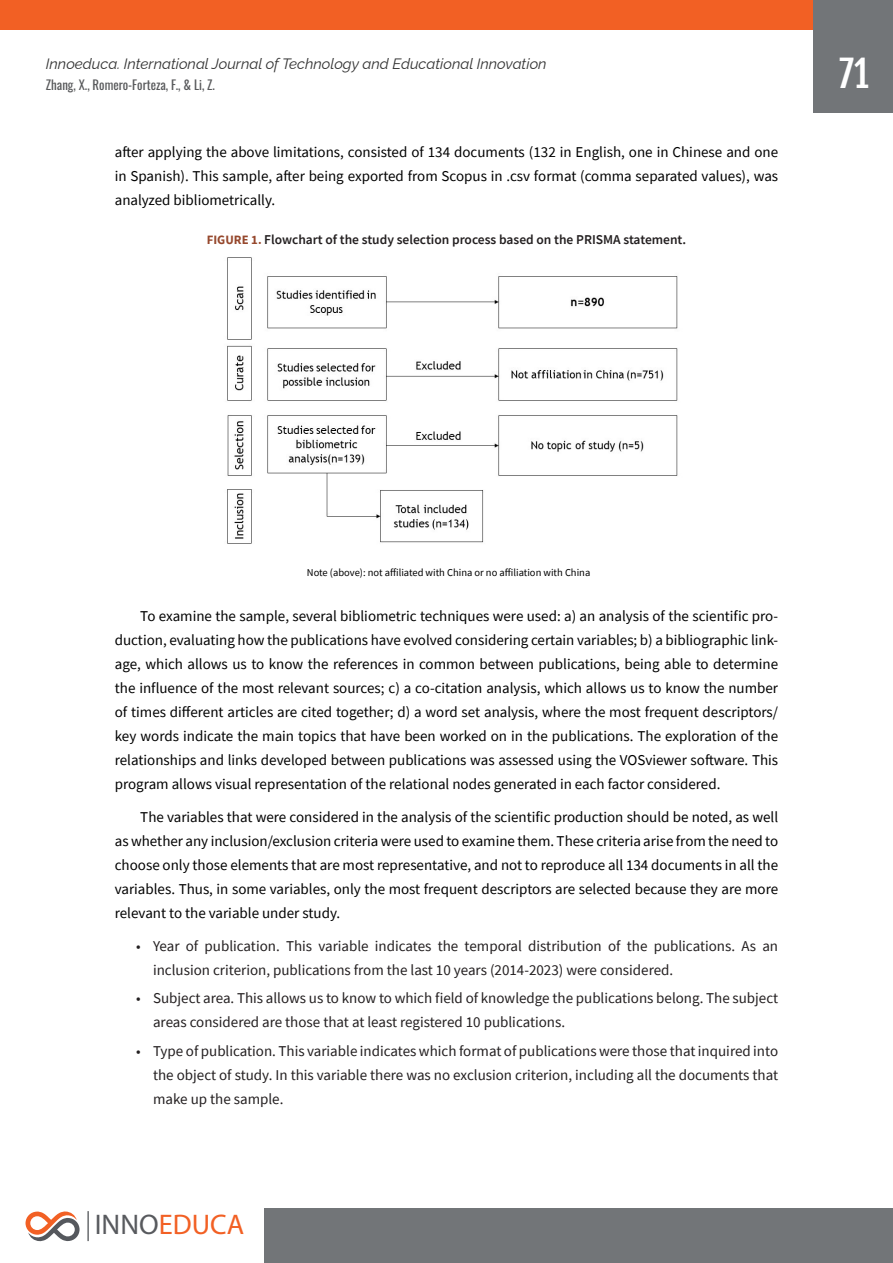
<style>
.page{position:relative;width:893px;height:1263px;background:#fff}
.page>*{position:absolute;margin:0;border:0;box-sizing:border-box;transform-origin:0 0}
.t1{font:36px "Fjalla One";color:#fff}
.t2{font:28.5px "Myriad Pro";color:#f26024}
.PARRAFO{font:15px/24px "Source Sans Pro";color:#000;text-align:justify}
.t3{font:15px/24px "Source Sans Pro";color:#231f20}
.t4{font:italic 15px "Raleway";color:#333}
.TITULO_TABLA{font:600 13.5px "Source Sans Pro";color:#231f20}
.t5{font:12.75px "Oswald";color:#57585a}
.TEXTO_TABLA{font:10.5px "Source Sans Pro";color:#000}
.s1{font-weight:700;font-size:12.75px;color:#96482d}
.s2{font-family:"Calibri";font-weight:700;color:#96472b}
.s3{color:#585a5e}
</style>
<div class="page">
<div style="left:0;top:0;width:893px;height:30px;background:#f26024"></div>
<hr style="left:0;top:0;width:1px;height:112px;background:#727578">
<div style="left:814px;top:0;width:79px;height:112px;background:#727578"></div>
<div style="left:264px;top:1209px;width:629px;height:54px;background:#727578"></div>
<img style="left:87px;top:1211px;width:2px;height:30px">
<svg style="left:26px;top:1211px;width:54px;height:30px"></svg>
<img style="left:227px;top:257px;width:451px;height:287px">
<p class="t4" style="left:46px;top:51px;width:502px">Innoeduca. International Journal of Technology and Educational Innovation</p>
<p class="t5" style="left:46px;top:74px;width:171px">Zhang, X., Romero-Forteza, F., &amp; Li, Z.</p>
<p class="PARRAFO" style="left:115px;top:140px;width:665px">after applying the above limitations, consisted of 134 documents (132 in English, one in Chinese and one in Spanish). This sample, after being exported from Scopus in .csv format (comma separated values), was analyzed bibliometrically.</p>
<p class="TITULO_TABLA" style="left:207px;top:231px;width:481px"><span class="s1">FIGURE 1</span><span class="s2">.</span> Flowchart of the study selection process based on the PRISMA statement.</p>
<h1 class="t1" style="left:839px;top:52px;width:31px">71</h1>
<p class="TEXTO_TABLA" style="left:307px;top:566px;width:285px">Note (above): not affiliated with China or no affiliation with China</p>
<p class="PARRAFO" style="left:115px;top:604px;width:665px;text-indent:26px">To examine the sample, several bibliometric techniques were used: a) an analysis of the scientific pro&shy;duction, evaluating how the publications have evolved considering certain variables; b) a bibliographic link&shy;age, which allows us to know the references in common between publications, being able to determine the influence of the most relevant sources; c) a co-citation analysis, which allows us to know the number of times different articles are cited together; d) a word set analysis, where the most frequent descriptors/ key words indicate the main topics that have been worked on in the publications. The exploration of the relationships and links developed between publications was assessed using the VOSviewer software. This program allows visual representation of the relational nodes generated in each factor considered.</p>
<p class="PARRAFO" style="left:115px;top:805px;width:665px;text-indent:26px">The variables that were considered in the analysis of the scientific production should be noted, as well as whether any inclusion/exclusion criteria were used to examine them. These criteria arise from the need to choose only those elements that are most representative, and not to reproduce all 134 documents in all the variables. Thus, in some variables, only the most frequent descriptors are selected because they are more relevant to the variable under study.</p>
<p class="t3" style="left:153px;top:934px;width:627px;text-indent:-17px">• Year of publication. This variable indicates the temporal distribution of the publications. As an inclusion criterion, publications from the last 10 years (2014-2023) were considered.</p>
<p class="t3" style="left:153px;top:986px;width:627px;text-indent:-17px">• Subject area. This allows us to know to which field of knowledge the publications belong. The subject areas considered are those that at least registered 10 publications.</p>
<p class="t3" style="left:153px;top:1038px;width:627px;text-align:justify;text-indent:-17px">• Type of publication. This variable indicates which format of publications were those that inquired into the object of study. In this variable there was no exclusion criterion, including all the documents that make up the sample.</p>
<h2 class="t2" style="left:95px;top:1207px;width:151px"><span class="s3">INNO</span>EDUCA</h2>
</div>
